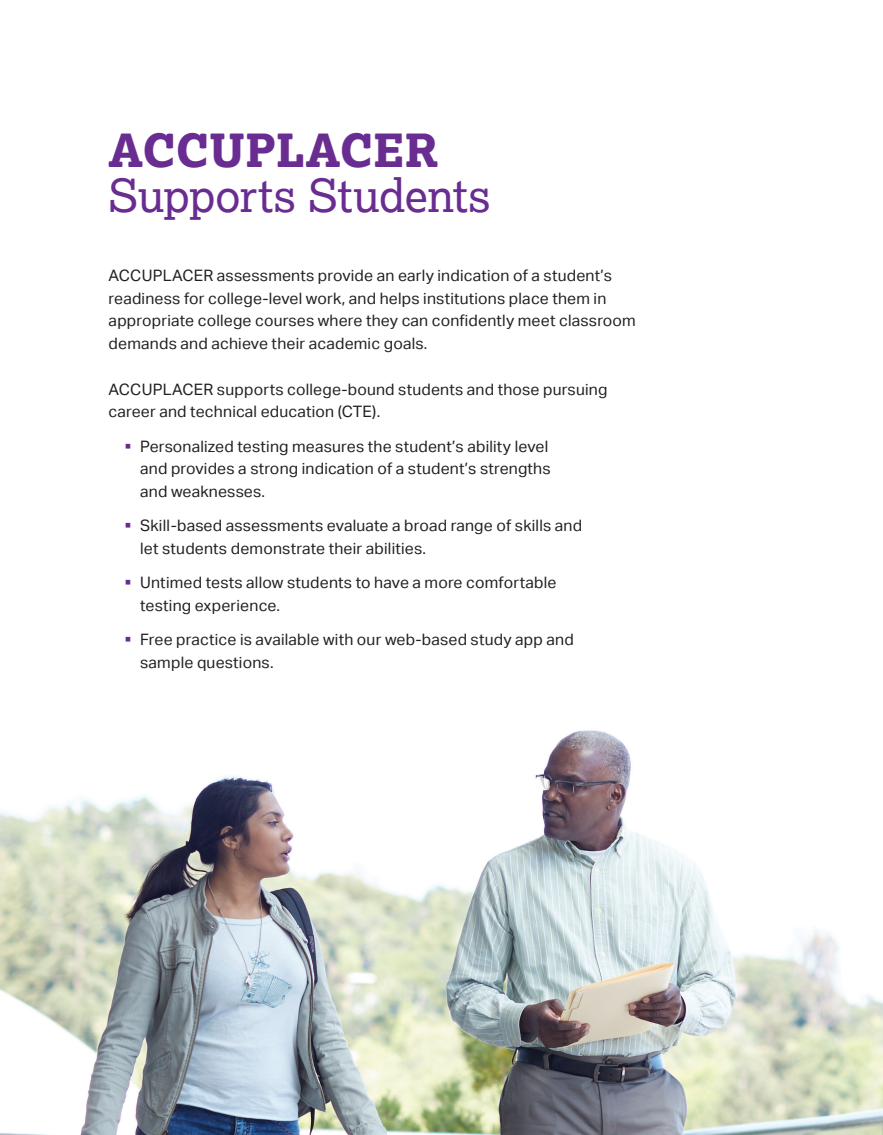
<style>
.page{position:relative;width:883px;height:1135px;background:#fff}
.page>*{position:absolute;margin:0;border:0;box-sizing:border-box;transform-origin:0 0}
.t1{font:45.5px "Lexia";letter-spacing:-.005em;color:#692c91}
.t2{font:800 45.5px "Lexia";letter-spacing:.005em;color:#692c91}
.t3{font:15.75px/22.8px "Aktiv Grotesk";letter-spacing:.015em;color:#231f20}
.s1{color:#692c91}
</style>
<div class="page">
<img style="left:0;top:730px;width:882px;height:404px">
<h1 class="t2" style="left:109px;top:121px;width:331px">ACCUPLACER</h1>
<h1 class="t1" style="left:109px;top:167px;width:383px">Supports Students</h1>
<p class="t3" style="left:109px;top:264px;width:528px">ACCUPLACER assessments provide an early indication of a student’s readiness for college-level work, and helps institutions place them in appropriate college courses where they can confidently meet classroom demands and achieve their academic goals.</p>
<p class="t3" style="left:109px;top:377px;width:500px">ACCUPLACER supports college-bound students and those pursuing career and technical education (CTE).</p>
<p class="t3" style="left:140px;top:434px;width:412px;text-indent:-16px"><span class="s1">▪</span> Personalized testing measures the student’s ability level and provides a strong indication of a student’s strengths and weaknesses.</p>
<p class="t3" style="left:140px;top:514px;width:443px;text-indent:-16px"><span class="s1">▪</span> Skill-based assessments evaluate a broad range of skills and let students demonstrate their abilities.</p>
<p class="t3" style="left:140px;top:571px;width:417px;text-indent:-16px"><span class="s1">▪</span> Untimed tests allow students to have a more comfortable testing experience.</p>
<p class="t3" style="left:140px;top:628px;width:435px;text-indent:-16px"><span class="s1">▪</span> Free practice is available with our web-based study app and sample questions.</p>
</div>
